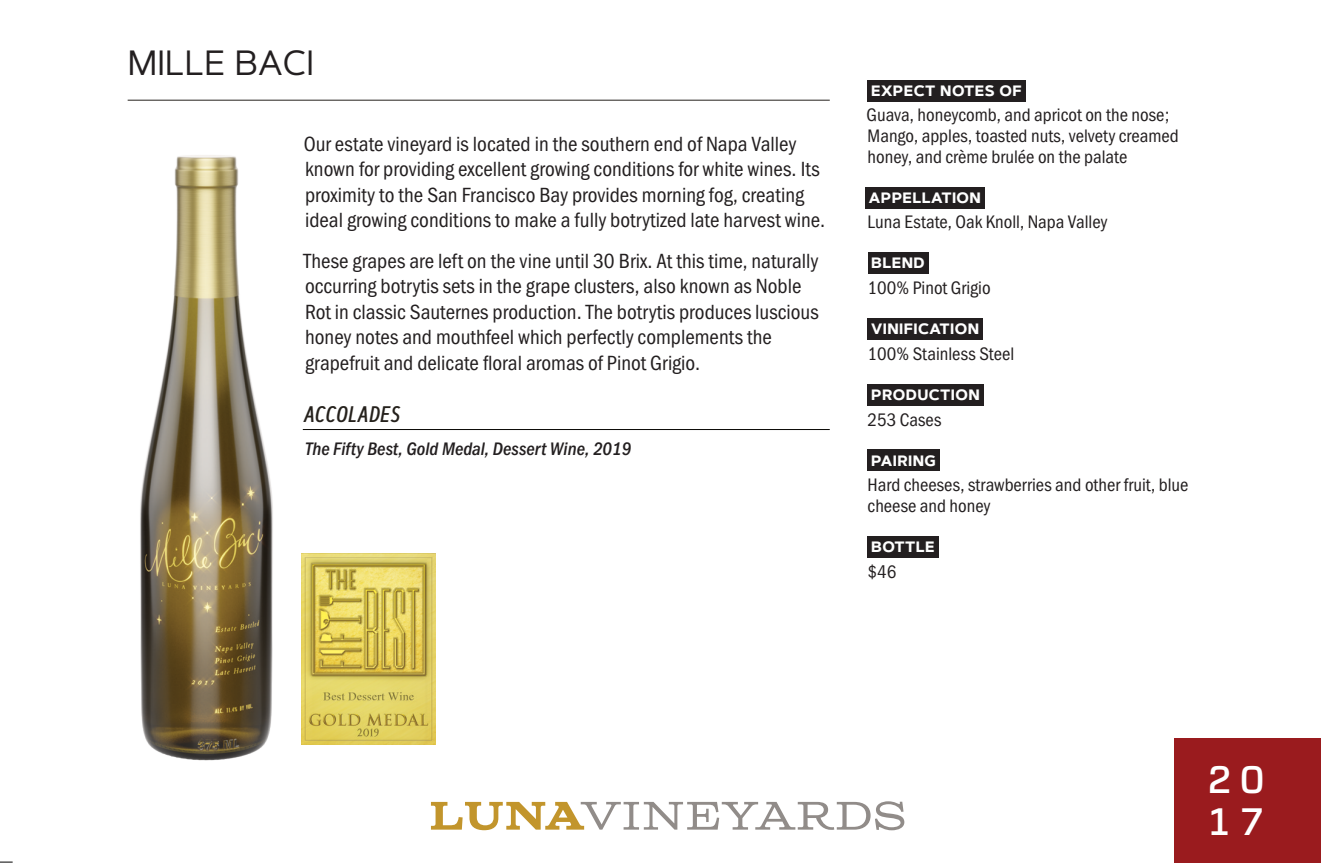
<style>
.page{position:relative;width:1321px;height:863px;background:#fff}
.page>*{position:absolute;margin:0;border:0;box-sizing:border-box;transform-origin:0 0}
.t1{font:600 40px/41.2px "URW Dock";color:#fff}
.t2{font:35px "Artegra Sans";letter-spacing:-.015em;color:#231f20}
.t3{font:italic 500 22.5px "Artegra Sans Condensed";color:#25211c}
.t4{font:21.25px/25.5px "Franklin Gothic URW Con Boo";color:#231f20}
.t5{font:18.75px/20.5px "Franklin Gothic URW Con Boo";color:#231f20}
.t6{font:18.75px "Franklin Gothic URW Con Med Ita";color:#231f20}
.t7{font:700 15px "Artegra Sans";letter-spacing:.025em;color:#fff}
</style>
<div class="page">
<svg style="left:431px;top:801px;width:473px;height:29px"></svg>
<hr style="left:128px;top:100px;width:702px;height:1px;background:#25211c">
<hr style="left:303px;top:429px;width:527px;height:1px;background:#080704">
<div style="left:868px;top:80px;width:158px;height:21px;background:#231f20"></div>
<div style="left:865px;top:187px;width:120px;height:21px;background:#231f20"></div>
<div style="left:868px;top:252px;width:61px;height:22px;background:#231f20"></div>
<div style="left:868px;top:318px;width:115px;height:21px;background:#231f20"></div>
<div style="left:868px;top:384px;width:116px;height:21px;background:#231f20"></div>
<div style="left:868px;top:449px;width:72px;height:21px;background:#231f20"></div>
<div style="left:868px;top:535px;width:71px;height:22px;background:#231f20"></div>
<img style="left:140px;top:155px;width:133px;height:606px">
<div style="left:1174px;top:737px;width:146px;height:125px;background:#9a1b1e"></div>
<img style="left:301px;top:553px;width:134px;height:191px">
<svg style="left:0;top:861px;width:13px;height:1px"></svg>
<h2 class="t2" style="left:128px;top:49px;width:188px">MILLE BACI</h2>
<p class="t4" style="left:304px;top:134px;width:523px">Our estate vineyard is located in the southern end of Napa Valley known for providing excellent growing conditions for white wines. Its proximity to the San Francisco Bay provides morning fog, creating ideal growing conditions to make a fully botrytized late harvest wine.</p>
<p class="t4" style="left:303px;top:251px;width:517px">These grapes are left on the vine until 30 Brix. At this time, naturally occurring botrytis sets in the grape clusters, also known as Noble Rot in classic Sauternes production. The botrytis produces luscious honey notes and mouthfeel which perfectly complements the grapefruit and delicate floral aromas of Pinot Grigio.</p>
<p class="t3" style="left:303px;top:405px;width:98px">ACCOLADES</p>
<p class="t6" style="left:305px;top:442px;width:328px">The Fifty Best, Gold Medal, Dessert Wine, 2019</p>
<p class="t7" style="left:871px;top:85px;width:152px">EXPECT NOTES OF</p>
<p class="t5" style="left:867px;top:108px;width:314px">Guava, honeycomb, and apricot on the nose;<br>Mango, apples, toasted nuts, velvety creamed honey, and crème brulée on the palate</p>
<p class="t7" style="left:869px;top:191px;width:113px">APPELLATION</p>
<p class="t5" style="left:868px;top:215px;width:241px">Luna Estate, Oak Knoll, Napa Valley</p>
<p class="t7" style="left:871px;top:257px;width:55px">BLEND</p>
<p class="t5" style="left:868px;top:280px;width:125px">100% Pinot Grigio</p>
<p class="t7" style="left:871px;top:323px;width:109px">VINIFICATION</p>
<p class="t5" style="left:868px;top:346px;width:148px">100% Stainless Steel</p>
<p class="t7" style="left:871px;top:388px;width:110px">PRODUCTION</p>
<p class="t5" style="left:868px;top:412px;width:75px">253 Cases</p>
<p class="t7" style="left:871px;top:454px;width:66px">PAIRING</p>
<p class="t5" style="left:868px;top:477px;width:322px">Hard cheeses, strawberries and other fruit, blue cheese and honey</p>
<p class="t7" style="left:871px;top:540px;width:65px">BOTTLE</p>
<p class="t5" style="left:868px;top:564px;width:30px">$46</p>
<h1 class="t1" style="left:1207px;top:762px;width:59px">20<br>17</h1>
</div>
